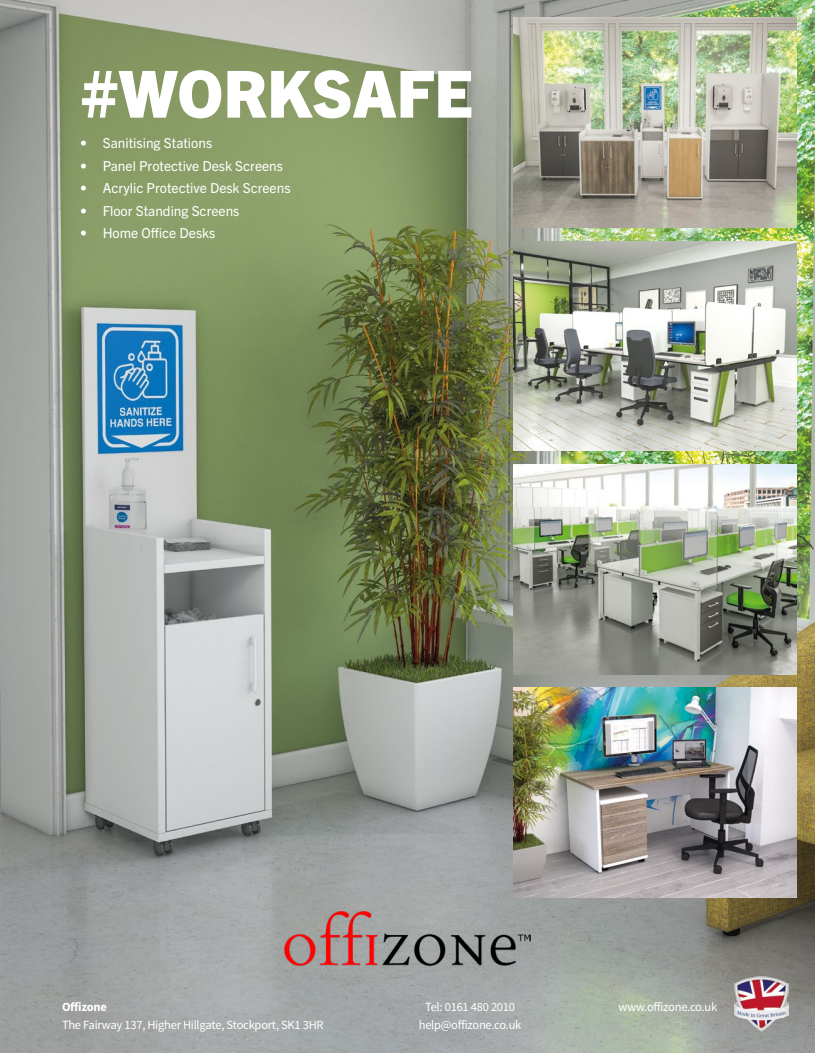
<style>
.page{position:relative;width:815px;height:1053px;background:#fff}
.page>*{position:absolute;margin:0;border:0;box-sizing:border-box;transform-origin:0 0}
.t1{font:800 65px "Trade Gothic Next LT Pro";color:#fff}
.t2{font:13.75px "Trade Gothic Next LT Pro";color:#fff}
.t3{font:12.5px/17.5px "Source Sans Pro";letter-spacing:-.02em;color:#fff;text-align:center}
.t4{font:700 12.5px "Source Sans Pro";letter-spacing:-.02em;color:#fff}
</style>
<div class="page">
<img style="left:0;top:0;width:815px;height:1052px">
<img style="left:734px;top:976px;width:54px;height:55px">
<img style="left:285px;top:911px;width:245px;height:54px">
<img style="left:514px;top:18px;width:282px;height:209px">
<img style="left:514px;top:241px;width:282px;height:210px">
<img style="left:514px;top:464px;width:282px;height:210px">
<img style="left:514px;top:687px;width:282px;height:210px">
<h1 class="t1" style="left:80px;top:49px;width:394px">#WORKSAFE</h1>
<p class="t2" style="left:80px;top:134px;width:133px">• Sanitising Stations</p>
<p class="t2" style="left:80px;top:156px;width:204px">• Panel Protective Desk Screens</p>
<p class="t2" style="left:80px;top:179px;width:212px">• Acrylic Protective Desk Screens</p>
<p class="t2" style="left:80px;top:201px;width:161px">• Floor Standing Screens</p>
<p class="t2" style="left:80px;top:224px;width:137px">• Home Office Desks</p>
<p class="t4" style="left:62px;top:998px;width:46px">Offizone</p>
<p class="t3" style="left:62px;top:1015px;width:263px">The Fairway 137, Higher Hillgate, Stockport, SK1 3HR</p>
<p class="t3" style="left:419px;top:998px;width:104px">Tel: 0161 480 2010 help@offizone.co.uk</p>
<p class="t3" style="left:619px;top:998px;width:100px">www.offizone.co.uk</p>
</div>
